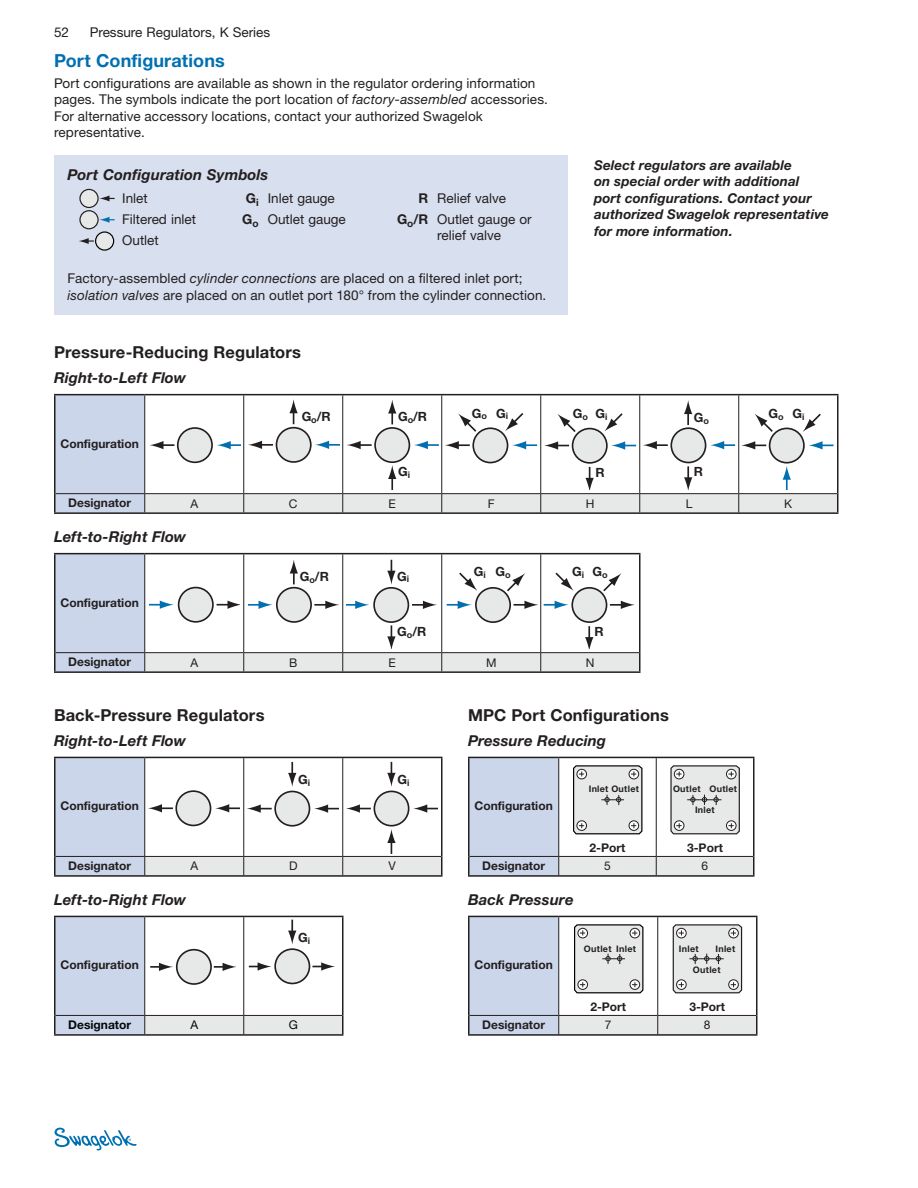
<style>
.page{position:relative;width:918px;height:1188px;background:#fff}
.page>*{position:absolute;margin:0;border:0;box-sizing:border-box;transform-origin:0 0}
.t1{font:700 18px "Helvetica Neue LT Std";letter-spacing:.005em;color:#0070b0}
.t2{font:700 16.5px "Helvetica Neue LT Std";letter-spacing:.01em;color:#231f20}
.t3{font:italic 700 15px "Helvetica Neue LT Std";letter-spacing:.005em;color:#231f20}
.t4{font:13.5px/16.5px "Helvetica Neue LT Std";letter-spacing:.01em;color:#231f20}
.t5{font:italic 700 13.5px/16.5px "Helvetica Neue LT Std";letter-spacing:.01em;color:#231f20}
.t6{font:700 12.75px "Helvetica Neue LT Std";color:#231f20}
.t7{font:700 12px "Helvetica Neue LT Std";color:#231f20}
.t8{font:12px "Helvetica Neue LT Std";color:#231f20}
.t9{font:700 12px "Helvetica Neue LT Std";color:#040809}
.t10{font:12px "Helvetica Neue LT Std";color:#040809}
.t11{font:700 9px "Helvetica Neue LT Std";letter-spacing:.03em;color:#231f20}
.s1{font-style:italic}
.s2{font-weight:700}
</style>
<div class="page">
<svg style="left:55px;top:1128px;width:82px;height:22px"></svg>
<hr style="left:54px;top:394px;width:91px;height:1px;background:#231f20">
<hr style="left:145px;top:394px;width:694px;height:1px;background:#231f20">
<hr style="left:54px;top:512px;width:785px;height:2px;background:#231f20">
<svg style="left:54px;top:395px;width:785px;height:118px"></svg>
<hr style="left:54px;top:553px;width:91px;height:1px;background:#231f20">
<hr style="left:145px;top:553px;width:496px;height:1px;background:#231f20">
<hr style="left:54px;top:671px;width:587px;height:2px;background:#231f20">
<svg style="left:54px;top:554px;width:587px;height:118px"></svg>
<hr style="left:468px;top:875px;width:287px;height:2px;background:#231f20">
<svg style="left:468px;top:757px;width:287px;height:119px"></svg>
<hr style="left:468px;top:1034px;width:290px;height:2px;background:#231f20">
<svg style="left:468px;top:916px;width:290px;height:119px"></svg>
<hr style="left:54px;top:875px;width:388px;height:2px;background:#231f20">
<svg style="left:54px;top:757px;width:388px;height:119px"></svg>
<hr style="left:54px;top:1034px;width:290px;height:2px;background:#231f20">
<svg style="left:54px;top:916px;width:290px;height:119px"></svg>
<div style="left:54px;top:155px;width:513px;height:160px;background:#d8dfef"></div>
<div style="left:80px;top:189px;width:18px;height:18px;background:#e7e8e8;border-radius:50%"></div>
<div style="left:79px;top:189px;width:20px;height:19px;border:1px solid #231f20;border-radius:50%"></div>
<svg style="left:99px;top:195px;width:16px;height:6px"></svg>
<div style="left:80px;top:211px;width:18px;height:18px;background:#e7e8e8;border-radius:50%"></div>
<div style="left:79px;top:210px;width:20px;height:19px;border:1px solid #231f20;border-radius:50%"></div>
<svg style="left:99px;top:217px;width:16px;height:6px"></svg>
<div style="left:96px;top:232px;width:18px;height:18px;background:#e7e8e8;border-radius:50%"></div>
<div style="left:95px;top:231px;width:19px;height:20px;border:1px solid #010202;border-radius:50%"></div>
<svg style="left:79px;top:238px;width:15px;height:6px"></svg>
<p class="t4" style="left:54px;top:25px;width:17px">52</p>
<p class="t4" style="left:90px;top:25px;width:182px">Pressure Regulators, K Series</p>
<h1 class="t1" style="left:54px;top:54px;width:172px">Port Configurations</h1>
<p class="t4" style="left:54px;top:76px;width:495px">Port configurations are available as shown in the regulator ordering information pages. The symbols indicate the port location of <span class="s1">factory-assembled</span> accessories.<br>For alternative accessory locations, contact your authorized Swagelok representative.</p>
<p class="t3" style="left:68px;top:169px;width:202px">Port Configuration Symbols</p>
<p class="t4" style="left:122px;top:189px;width:75px;line-height:21px">Inlet<br>Filtered inlet<br>Outlet</p>
<p class="t4" style="left:242px;top:189px;width:105px;line-height:21px"><span class="s2">G</span><sub>i</sub> Inlet gauge<br><span class="s2">G</span><sub>o</sub> Outlet gauge</p>
<p class="t4" style="left:397px;top:189px;width:136px;line-height:21px;text-align:center"><span class="s2">R</span> Relief valve<br><span class="s2">G</span><sub>o</sub><span class="s2">/R</span> Outlet gauge or</p>
<p class="t4" style="left:437px;top:228px;width:65px">relief valve</p>
<p class="t4" style="left:68px;top:271px;width:480px">Factory-assembled <span class="s1">cylinder connections</span> are placed on a filtered inlet port; <span class="s1">isolation valves</span> are placed on an outlet port 180° from the cylinder connection.</p>
<p class="t2" style="left:54px;top:346px;width:249px">Pressure-Reducing Regulators</p>
<p class="t3" style="left:54px;top:373px;width:134px">Right-to-Left Flow</p>
<p class="t7" style="left:61px;top:439px;width:80px">Configuration</p>
<p class="t6" style="left:302px;top:412px;width:31px">G<sub>o</sub>/R</p>
<p class="t6" style="left:398px;top:412px;width:31px">G<sub>o</sub>/R</p>
<p class="t6" style="left:398px;top:467px;width:13px">G<sub>i</sub></p>
<p class="t6" style="left:472px;top:409px;width:38px">G<sub>o</sub> G<sub>i</sub></p>
<p class="t5" style="left:594px;top:158px;width:237px">Select regulators are available<br>on special order with additional port configurations. Contact your authorized Swagelok representative for more information.</p>
<p class="t6" style="left:573px;top:409px;width:36px">G<sub>o</sub> G<sub>i</sub></p>
<p class="t6" style="left:595px;top:467px;width:11px">R</p>
<p class="t6" style="left:694px;top:413px;width:17px">G<sub>o</sub></p>
<p class="t6" style="left:768px;top:409px;width:37px">G<sub>o</sub> G<sub>i</sub></p>
<p class="t6" style="left:694px;top:467px;width:11px">R</p>
<p class="t7" style="left:68px;top:498px;width:64px">Designator</p>
<p class="t8" style="left:190px;top:499px;width:9px">A</p>
<p class="t8" style="left:289px;top:499px;width:10px">C</p>
<p class="t8" style="left:389px;top:499px;width:9px">E</p>
<p class="t8" style="left:488px;top:499px;width:8px">F</p>
<p class="t8" style="left:586px;top:499px;width:10px">H</p>
<p class="t8" style="left:686px;top:499px;width:8px">L</p>
<p class="t8" style="left:784px;top:499px;width:10px">K</p>
<p class="t3" style="left:54px;top:532px;width:134px">Left-to-Right Flow</p>
<p class="t7" style="left:61px;top:598px;width:80px">Configuration</p>
<p class="t6" style="left:300px;top:572px;width:31px">G<sub>o</sub>/R</p>
<p class="t6" style="left:397px;top:571px;width:13px">G<sub>i</sub></p>
<p class="t6" style="left:474px;top:567px;width:38px">G<sub>i</sub> G<sub>o</sub></p>
<p class="t6" style="left:397px;top:627px;width:31px">G<sub>o</sub>/R</p>
<p class="t6" style="left:572px;top:567px;width:37px">G<sub>i</sub> G<sub>o</sub></p>
<p class="t6" style="left:595px;top:627px;width:11px">R</p>
<p class="t7" style="left:68px;top:657px;width:64px">Designator</p>
<p class="t8" style="left:190px;top:658px;width:9px">A</p>
<p class="t8" style="left:289px;top:658px;width:10px">B</p>
<p class="t8" style="left:389px;top:658px;width:9px">E</p>
<p class="t8" style="left:486px;top:658px;width:12px">M</p>
<p class="t8" style="left:586px;top:658px;width:10px">N</p>
<p class="t2" style="left:54px;top:709px;width:212px">Back-Pressure Regulators</p>
<p class="t3" style="left:54px;top:735px;width:134px">Right-to-Left Flow</p>
<p class="t2" style="left:468px;top:709px;width:203px">MPC Port Configurations</p>
<p class="t3" style="left:468px;top:735px;width:140px">Pressure Reducing</p>
<p class="t6" style="left:298px;top:775px;width:13px">G<sub>i</sub></p>
<p class="t6" style="left:397px;top:775px;width:13px">G<sub>i</sub></p>
<p class="t11" style="left:589px;top:786px;width:52px">Inlet Outlet</p>
<p class="t11" style="left:673px;top:786px;width:66px">Outlet Outlet</p>
<p class="t7" style="left:61px;top:802px;width:80px">Configuration</p>
<p class="t7" style="left:475px;top:802px;width:80px">Configuration</p>
<p class="t11" style="left:695px;top:806px;width:21px">Inlet</p>
<p class="t7" style="left:590px;top:843px;width:37px">2-Port</p>
<p class="t7" style="left:687px;top:843px;width:37px">3-Port</p>
<p class="t7" style="left:68px;top:861px;width:64px">Designator</p>
<p class="t8" style="left:190px;top:862px;width:9px">A</p>
<p class="t8" style="left:289px;top:862px;width:10px">D</p>
<p class="t8" style="left:389px;top:862px;width:9px">V</p>
<p class="t3" style="left:54px;top:894px;width:134px">Left-to-Right Flow</p>
<p class="t7" style="left:482px;top:861px;width:64px">Designator</p>
<p class="t8" style="left:604px;top:862px;width:8px">5</p>
<p class="t8" style="left:702px;top:862px;width:8px">6</p>
<p class="t3" style="left:468px;top:894px;width:107px">Back Pressure</p>
<p class="t6" style="left:298px;top:933px;width:13px">G<sub>i</sub></p>
<p class="t11" style="left:584px;top:946px;width:29px">Outlet</p>
<p class="t11" style="left:715px;top:946px;width:21px">Inlet</p>
<p class="t11" style="left:616px;top:946px;width:21px">Inlet</p>
<p class="t11" style="left:679px;top:946px;width:21px">Inlet</p>
<p class="t7" style="left:61px;top:961px;width:80px">Configuration</p>
<p class="t7" style="left:475px;top:961px;width:80px">Configuration</p>
<p class="t11" style="left:693px;top:966px;width:29px">Outlet</p>
<p class="t7" style="left:590px;top:1002px;width:37px">2-Port</p>
<p class="t7" style="left:689px;top:1002px;width:37px">3-Port</p>
<p class="t9" style="left:68px;top:1020px;width:64px">Designator</p>
<p class="t10" style="left:190px;top:1021px;width:9px">A</p>
<p class="t10" style="left:289px;top:1021px;width:11px">G</p>
<p class="t7" style="left:482px;top:1020px;width:64px">Designator</p>
<p class="t8" style="left:605px;top:1021px;width:8px">7</p>
<p class="t8" style="left:704px;top:1021px;width:8px">8</p>
</div>
